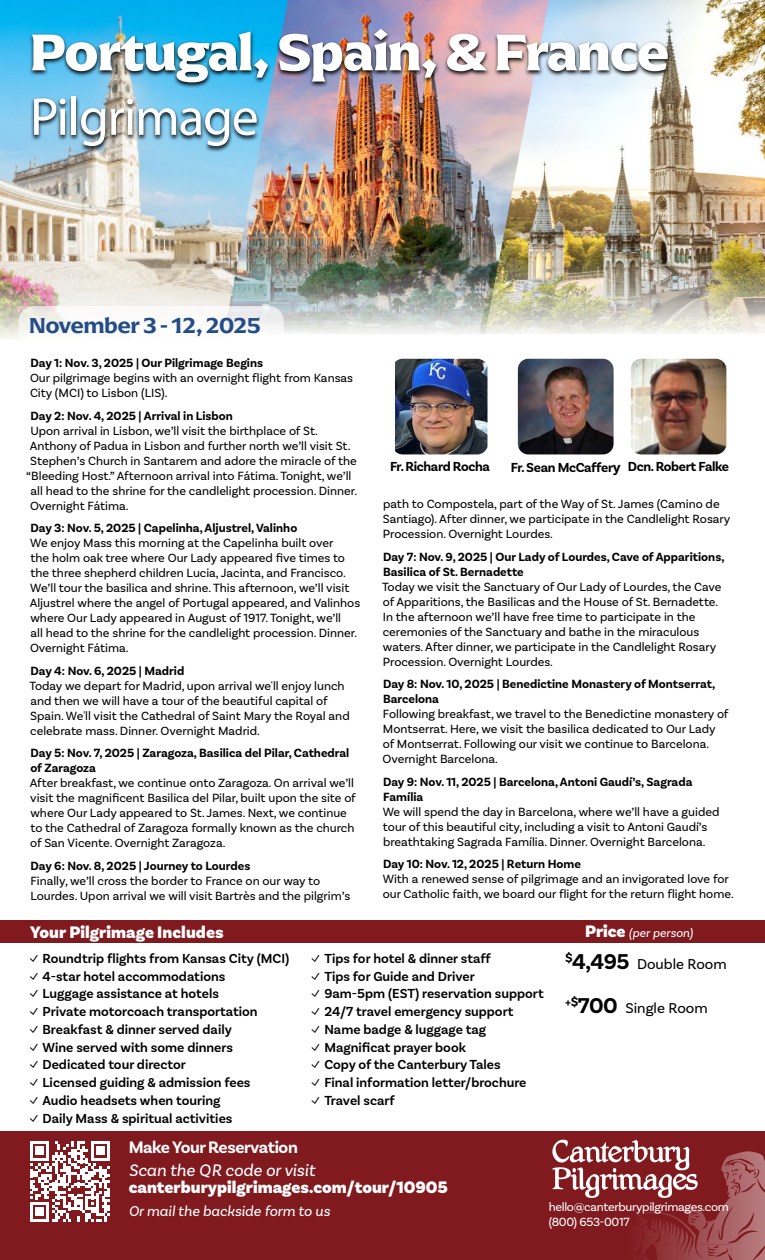
<style>
.page{position:relative;width:765px;height:1260px;background:#fff}
.page>*{position:absolute;margin:0;border:0;box-sizing:border-box;transform-origin:0 0}
.t1{font:700 53.75px "Arpona";letter-spacing:-.025em;color:#fff}
.t2{font:53.75px "Myriad Pro";letter-spacing:-.025em;color:#fff}
.t3{font:600 22.5px "Arpona";letter-spacing:-.025em;color:#234c89}
.t4{font:900 17.5px "Basic Sans";color:#fff}
.t5{font:italic 17.5px "Basic Sans";color:#fff}
.t6{font:700 17.5px "Basic Sans";letter-spacing:-.025em;color:#fff}
.t7{font:15px "Basic Sans";color:#000}
.t8{font:italic 15px "Basic Sans";color:#fff}
.t9{font:600 13.75px "Basic Sans";color:#000}
.t10{font:700 13.75px "Basic Sans";letter-spacing:-.025em;color:#000}
.t11{font:12.5px/15px "Basic Sans";color:#000}
.t12{font:700 12.5px/15px "Basic Sans";color:#000}
.t13{font:12.5px/15px "Basic Sans";letter-spacing:-.025em;color:#fff}
.t14{font:italic 12.5px "Basic Sans";letter-spacing:.01em;color:#fff}
.s1{font-size:15px}
.s2{font-weight:900;font-style:normal;font-size:17.5px}
.s3{font-family:"Arpona";font-weight:400}
.s4{font-weight:700;font-size:22.5px}
</style>
<div class="page">
<img style="left:0;top:0;width:224px;height:339px">
<img style="left:549px;top:0;width:216px;height:334px">
<img style="left:224px;top:0;width:325px;height:334px">
<div style="left:0;top:1131px;width:765px;height:129px;background:#811a1f"></div>
<img style="left:28px;top:28px;width:644px;height:125px">
<div style="left:0;top:921px;width:765px;height:22px;background:#811a1f"></div>
<svg style="left:552px;top:1140px;width:213px;height:120px"></svg>
<div style="left:19px;top:306px;width:265px;height:42px;background:#fff;border-radius:15px"></div>
<svg style="left:30px;top:1141px;width:80px;height:80px"></svg>
<img style="left:395px;top:359px;width:93px;height:95px">
<img style="left:518px;top:359px;width:96px;height:95px">
<img style="left:631px;top:359px;width:95px;height:95px">
<h1 class="t1" style="left:30px;top:18px;width:641px">Portugal, Spain, &amp; France</h1>
<h1 class="t2" style="left:30px;top:84px;width:230px">Pilgrimage</h1>
<h2 class="t3" style="left:29px;top:311px;width:233px">November 3 - 12, 2025</h2>
<p class="t12" style="left:31px;top:356px;width:234px">Day 1: Nov. 3, 2025 | Our Pilgrimage Begins</p>
<p class="t11" style="left:30px;top:371px;width:325px">Our pilgrimage begins with an overnight flight from Kansas<br>City (MCI) to Lisbon (LIS).</p>
<p class="t12" style="left:31px;top:408px;width:204px">Day 2: Nov. 4, 2025 | Arrival in Lisbon</p>
<p class="t11" style="left:30px;top:423px;width:289px">Upon arrival in Lisbon, we’ll visit the birthplace of St.</p>
<p class="t11" style="left:30px;top:438px;width:322px">Anthony of Padua in Lisbon and further north we’ll visit St.</p>
<p class="t11" style="left:30px;top:453px;width:328px">Stephen’s Church in Santarem and adore the miracle of the</p>
<p class="t11" style="left:26px;top:468px;width:327px">“Bleeding Host.” Afternoon arrival into Fátima. Tonight, we’ll</p>
<p class="t11" style="left:30px;top:483px;width:328px">all head to the shrine for the candlelight procession. Dinner.</p>
<p class="t11" style="left:30px;top:498px;width:100px">Overnight Fátima.</p>
<p class="t12" style="left:31px;top:521px;width:268px">Day 3: Nov. 5, 2025 | Capelinha, Aljustrel, Valinho</p>
<p class="t11" style="left:30px;top:536px;width:332px">We enjoy Mass this morning at the Capelinha built over<br>the holm oak tree where Our Lady appeared five times to the three shepherd children Lucia, Jacinta, and Francisco.<br>We’ll tour the basilica and shrine. This afternoon, we’ll visit Aljustrel where the angel of Portugal appeared, and Valinhos where Our Lady appeared in August of 1917. Tonight, we’ll<br>all head to the shrine for the candlelight procession. Dinner.<br>Overnight Fátima.</p>
<p class="t12" style="left:31px;top:663px;width:155px">Day 4: Nov. 6, 2025 | Madrid</p>
<p class="t11" style="left:30px;top:678px;width:322px">Today we depart for Madrid, upon arrival we'll enjoy lunch and then we will have a tour of the beautiful capital of Spain. We'll visit the Cathedral of Saint Mary the Royal and celebrate mass. Dinner. Overnight Madrid.</p>
<p class="t12" style="left:30px;top:746px;width:320px">Day 5: Nov. 7, 2025 | Zaragoza, Basilica del Pilar, Cathedral of Zaragoza</p>
<p class="t11" style="left:30px;top:776px;width:328px">After breakfast, we continue onto Zaragoza. On arrival we’ll visit the magnificent Basilica del Pilar, built upon the site of where Our Lady appeared to St. James. Next, we continue to the Cathedral of Zaragoza formally known as the church of San Vicente. Overnight Zaragoza.</p>
<p class="t12" style="left:31px;top:858px;width:221px">Day 6: Nov. 8, 2025 | Journey to Lourdes</p>
<p class="t11" style="left:30px;top:873px;width:321px">Finally, we’ll cross the border to France on our way to<br>Lourdes. Upon arrival we will visit Bartrès and the pilgrim’s</p>
<p class="t10" style="left:390px;top:458px;width:101px">Fr. Richard Rocha</p>
<p class="t10" style="left:511px;top:458px;width:220px">Fr. Sean McCaffer<span class="s1">y</span> Dcn. Robert Falke</p>
<p class="t11" style="left:383px;top:497px;width:349px">path to Compostela, part of the Way of St. James (Camino de<br>Santiago). After dinner, we participate in the Candlelight Rosary<br>Procession. Overnight Lourdes.</p>
<p class="t12" style="left:383px;top:549px;width:343px">Day 7: Nov. 9, 2025 | Our Lady of Lourdes, Cave of Apparitions,<br>Basilica of St. Bernadette</p>
<p class="t11" style="left:382px;top:579px;width:341px">Today we visit the Sanctuary of Our Lady of Lourdes, the Cave of Apparitions, the Basilicas and the House of St. Bernadette.<br>In the afternoon we’ll have free time to participate in the ceremonies of the Sanctuary and bathe in the miraculous waters. After dinner, we participate in the Candlelight Rosary Procession. Overnight Lourdes.</p>
<p class="t12" style="left:383px;top:677px;width:334px">Day 8: Nov. 10, 2025 | Benedictine Monastery of Montserrat,<br>Barcelona</p>
<p class="t11" style="left:383px;top:707px;width:348px">Following breakfast, we travel to the Benedictine monastery of Montserrat. Here, we visit the basilica dedicated to Our Lady of Montserrat. Following our visit we continue to Barcelona.<br>Overnight Barcelona.</p>
<p class="t12" style="left:383px;top:774px;width:311px">Day 9: Nov. 11, 2025 | Barcelona, Antoni Gaudí’s, Sagrada<br>Família</p>
<p class="t11" style="left:383px;top:804px;width:338px">We will spend the day in Barcelona, where we’ll have a guided tour of this beautiful city, including a visit to Antoni Gaudí’s breathtaking Sagrada Família. Dinner. Overnight Barcelona.</p>
<p class="t12" style="left:383px;top:857px;width:199px">Day 10: Nov. 12, 2025 | Return Home</p>
<p class="t11" style="left:383px;top:872px;width:353px">With a renewed sense of pilgrimage and an invigorated love for our Catholic faith, we board our flight for the return flight home.</p>
<h3 class="t4" style="left:30px;top:921px;width:195px">Your Pilgrimage Includes</h3>
<p class="t14" style="left:585px;top:925px;width:109px"><span class="s2">Price</span> (per person)</p>
<p class="t9" style="left:29px;top:950px;width:262px"><span class="s3">✓</span> Roundtrip flights from Kansas City (MCI)</p>
<p class="t9" style="left:29px;top:968px;width:198px"><span class="s3">✓</span> 4-star hotel accommodations</p>
<p class="t9" style="left:29px;top:985px;width:192px"><span class="s3">✓</span> Luggage assistance at hotels</p>
<p class="t9" style="left:29px;top:1003px;width:230px"><span class="s3">✓</span> Private motorcoach transportation</p>
<p class="t9" style="left:29px;top:1021px;width:205px"><span class="s3">✓</span> Breakfast &amp; dinner served daily</p>
<p class="t9" style="left:29px;top:1039px;width:206px"><span class="s3">✓</span> Wine served with some dinners</p>
<p class="t9" style="left:29px;top:1056px;width:159px"><span class="s3">✓</span> Dedicated tour director</p>
<p class="t9" style="left:29px;top:1074px;width:223px"><span class="s3">✓</span> Licensed guiding &amp; admission fees</p>
<p class="t9" style="left:29px;top:1092px;width:193px"><span class="s3">✓</span> Audio headsets when touring</p>
<p class="t9" style="left:29px;top:1110px;width:205px"><span class="s3">✓</span> Daily Mass &amp; spiritual activities</p>
<h3 class="t6" style="left:129px;top:1136px;width:171px">Make Your Reservation</h3>
<p class="t9" style="left:311px;top:950px;width:182px"><span class="s3">✓</span> Tips for hotel &amp; dinner staff</p>
<p class="t9" style="left:311px;top:968px;width:166px"><span class="s3">✓</span> Tips for Guide and Driver</p>
<p class="t9" style="left:311px;top:985px;width:235px"><span class="s3">✓</span> 9am-5pm (EST) reservation support</p>
<p class="t9" style="left:311px;top:1003px;width:204px"><span class="s3">✓</span> 24/7 travel emergency support</p>
<p class="t9" style="left:311px;top:1021px;width:177px"><span class="s3">✓</span> Name badge &amp; luggage tag</p>
<p class="t9" style="left:311px;top:1039px;width:157px"><span class="s3">✓</span> Magnificat prayer book</p>
<p class="t9" style="left:311px;top:1056px;width:192px"><span class="s3">✓</span> Copy of the Canterbury Tales</p>
<p class="t9" style="left:311px;top:1074px;width:217px"><span class="s3">✓</span> Final information letter/brochure</p>
<p class="t9" style="left:311px;top:1092px;width:86px"><span class="s3">✓</span> Travel scarf</p>
<p class="t7" style="left:565px;top:955px;width:163px"><sup>$</sup><span class="s4">4,495</span> Double Room</p>
<p class="t7" style="left:565px;top:999px;width:144px"><sup>+$</sup><span class="s4">700</span> Single Room</p>
<h3 class="t5" style="left:129px;top:1159px;width:188px">Scan the QR code or visit</h3>
<h3 class="t4" style="left:129px;top:1177px;width:321px">canterburypilgrimages.com/tour/10905</h3>
<p class="t8" style="left:129px;top:1202px;width:203px">Or mail the backside form to us</p>
<p class="t13" style="left:549px;top:1199px;width:182px">hello@canterburypilgrimages.com (800) 653-0017</p>
</div>
